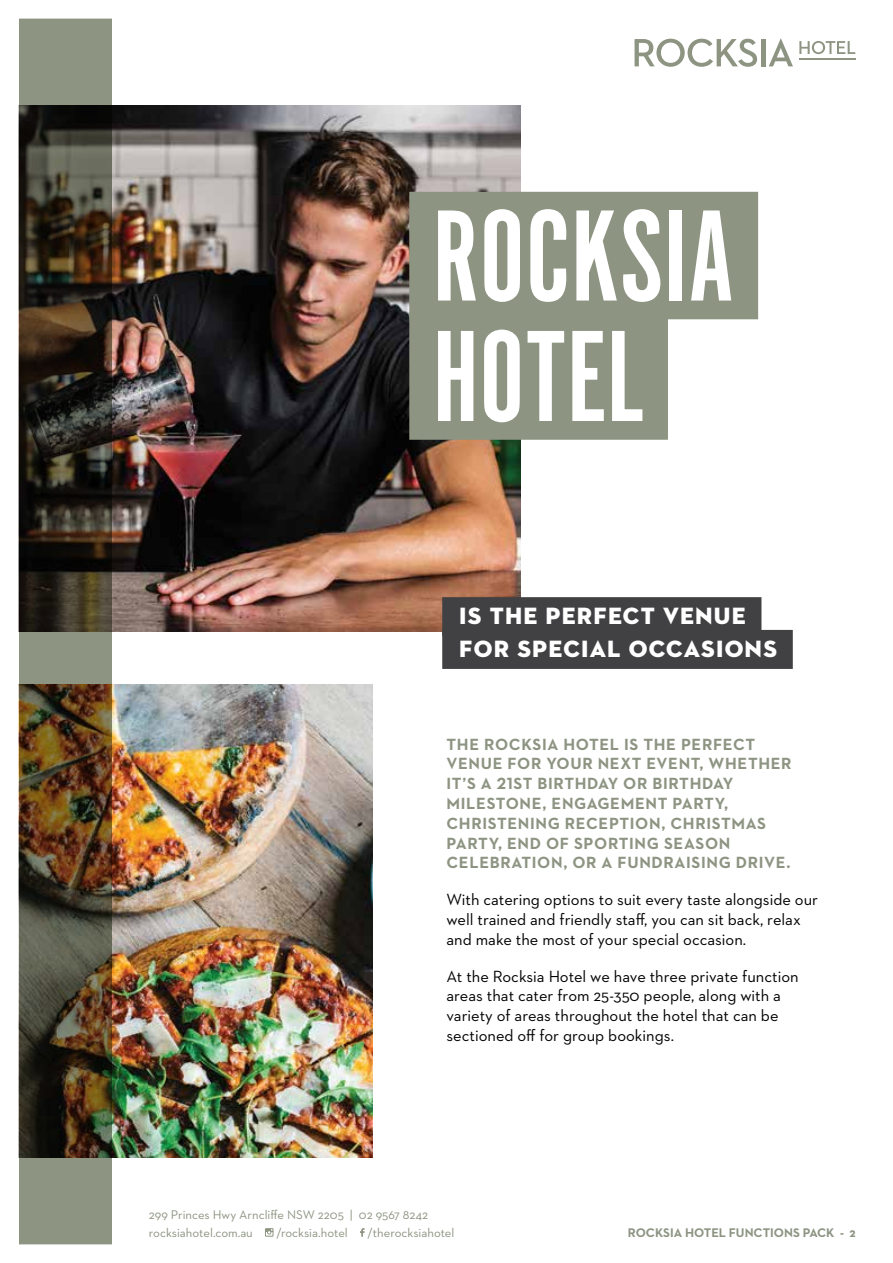
<style>
.page{position:relative;width:893px;height:1263px;background:#fff}
.page>*{position:absolute;margin:0;border:0;box-sizing:border-box;transform-origin:0 0}
.t1{font:135px/120.4px "Alternate Got No 1 D";color:#fff}
.t2{font:24px/32.7px "Neutraface 2 Display Titling";letter-spacing:.05em;color:#fff}
.t3{font:16.5px/19.8px "Neutraface 2 Text";color:#000}
.t4{font:700 16.5px/19.8px "Neutraface 2 Text";letter-spacing:.04em;color:#8d9482}
.t5{font:12.75px/18px "Neutraface 2 Text";color:#8d9482}
.t6{font:700 12.75px "Neutraface 2 Text";color:#8d9482}
</style>
<div class="page">
<img style="left:18px;top:18px;width:838px;height:1227px">
<h1 class="t1" style="left:433px;top:199px;width:304px">ROCKSIA<br>HOTEL</h1>
<h2 class="t2" style="left:459px;top:600px;width:319px">IS THE PERFECT VENUE<br>FOR SPECIAL OCCASIONS</h2>
<p class="t4" style="left:446px;top:734px;width:347px">THE ROCKSIA HOTEL IS THE PERFECT VENUE FOR YOUR NEXT EVENT, WHETHER IT’S A 21ST BIRTHDAY OR BIRTHDAY MILESTONE, ENGAGEMENT PARTY, CHRISTENING RECEPTION, CHRISTMAS PARTY, END OF SPORTING SEASON CELEBRATION, OR A FUNDRAISING DRIVE.</p>
<p class="t3" style="left:446px;top:889px;width:373px">With catering options to suit every taste alongside our well trained and friendly staff, you can sit back, relax and make the most of your special occasion.</p>
<p class="t3" style="left:446px;top:966px;width:354px">At the Rocksia Hotel we have three private function areas that cater from 25-350 people, along with a variety of areas throughout the hotel that can be sectioned off for group bookings.</p>
<p class="t5" style="left:149px;top:1205px;width:281px">299 Princes Hwy Arncliffe NSW 2205 | 02 9567 8242 rocksiahotel.com.au</p>
<p class="t5" style="left:277px;top:1223px;width:73px">/rocksia.hotel</p>
<p class="t5" style="left:368px;top:1223px;width:88px">/therocksiahotel</p>
<p class="t6" style="left:628px;top:1224px;width:229px">ROCKSIA HOTEL FUNCTIONS PACK - 2</p>
</div>
